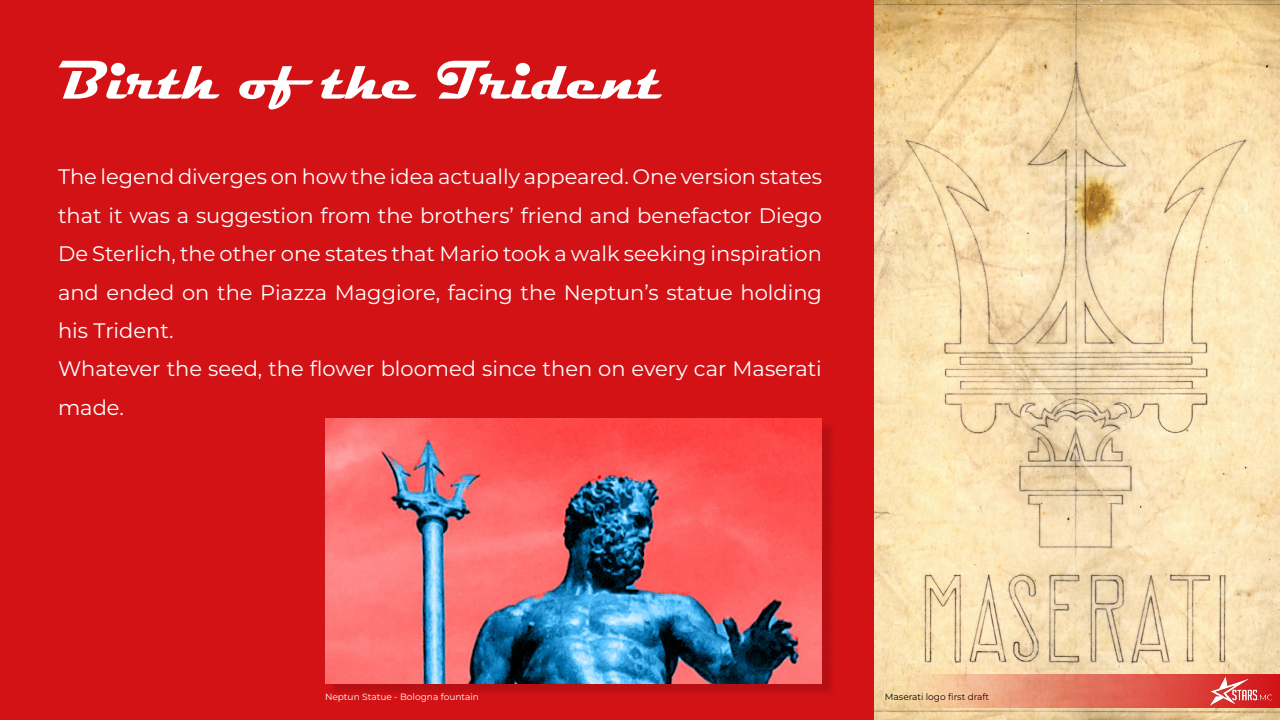
<style>
.page{position:relative;width:1280px;height:720px;background:#fff}
.page>*{position:absolute;margin:0;border:0;box-sizing:border-box;transform-origin:0 0}
.t1{font:700 55.1px "Magneto";color:#fff}
.t2{font:100 21px/38.4px "Montserrat";color:#fff}
.t3{font:100 9px "Montserrat";color:#fff}
.t4{font:100 9px "Montserrat";color:#000}
</style>
<div class="page">
<img style="left:874px;top:0;width:406px;height:720px">
<div style="left:0;top:0;width:874px;height:720px;background:#d31216"></div>
<div style="left:328px;top:421px;width:508px;height:276px;background:#000;opacity:.14"></div>
<img style="left:325px;top:419px;width:497px;height:264px">
<svg style="left:900px;top:674px;width:380px;height:34px;background:#e7896e"></svg>
<img style="left:1203px;top:676px;width:75px;height:33px">
<h1 class="t1" style="left:58px;top:46px;width:606px">Birth of the Trident</h1>
<p class="t2" style="left:58px;top:157px;width:766px">The legend diverges on how the idea actually appeared. One version states that it was a suggestion from the brothers’ friend and benefactor Diego De Sterlich, the other one states that Mario took a walk seeking inspiration and ended on the Piazza Maggiore, facing the Neptun’s statue holding his Trident.<br>Whatever the seed, the flower bloomed since then on every car Maserati made.</p>
<p class="t3" style="left:325px;top:691px;width:156px">Neptun Statue - Bologna fountain</p>
<p class="t4" style="left:885px;top:691px;width:106px">Maserati logo first draft</p>
</div>
